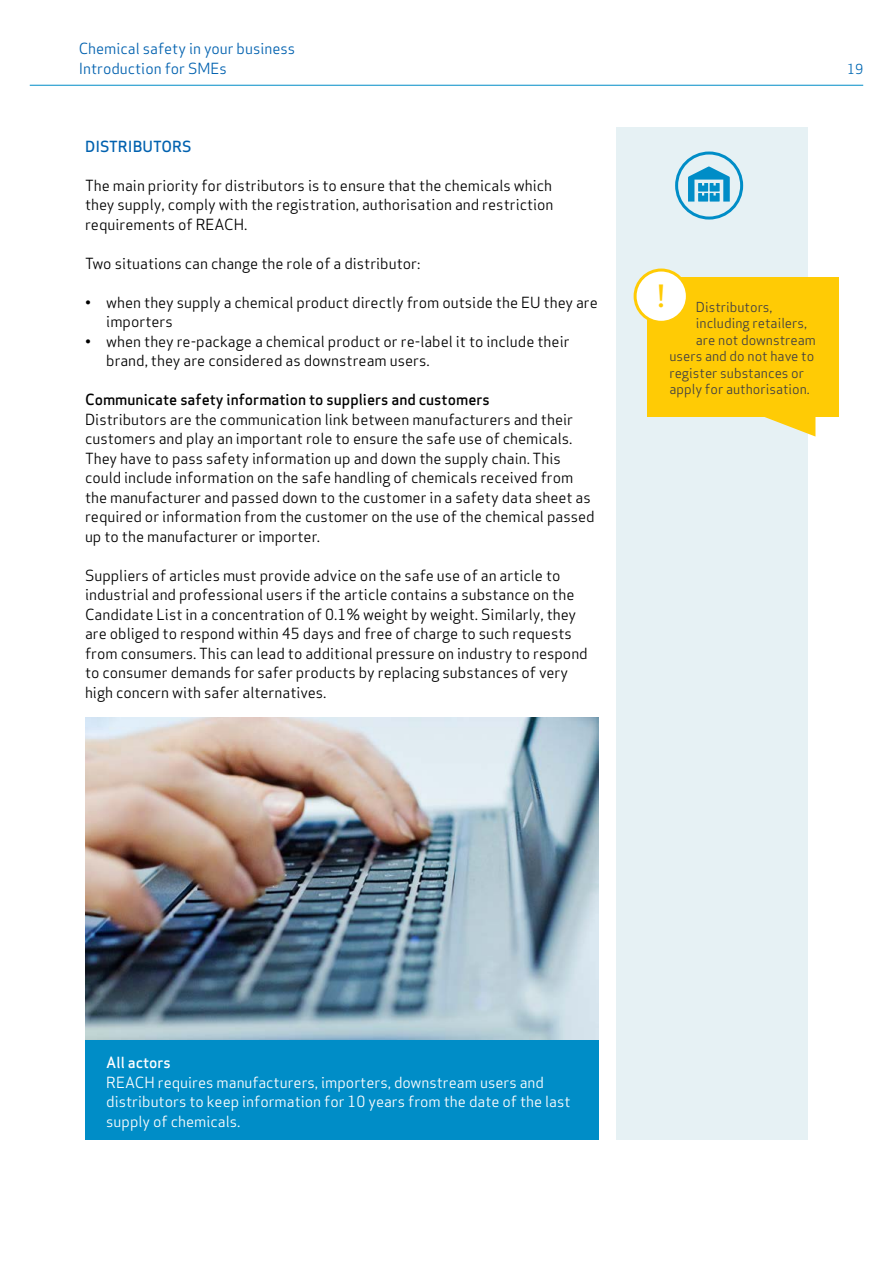
<style>
.page{position:relative;width:893px;height:1263px;background:#fff}
.page>*{position:absolute;margin:0;border:0;box-sizing:border-box;transform-origin:0 0}
.t1{font:500 30px "Apex Sans";color:#ffcb05}
.t2{font:15px/19.5px "Apex Sans";color:#000}
.t3{font:15px/19.5px "Apex Sans";color:#fff}
.t4{font:500 15px "Apex Sans";color:#000}
.t5{font:15px/19.5px "Apex Sans";color:#0061af}
.t6{font:500 15px "Apex Sans";color:#0061af}
.t7{font:500 15px "Apex Sans";color:#fff}
.t8{font:13.5px "Apex Sans";color:#414042}
.t9{font:13.5px "Apex Sans";color:#0068b3}
</style>
<div class="page">
<hr style="left:30px;top:85px;width:833px;height:1px;background:#008dc7">
<img style="left:85px;top:717px;width:514px;height:323px">
<div style="left:85px;top:1040px;width:514px;height:100px;background:#008dc7"></div>
<div style="left:617px;top:128px;width:191px;height:1012px;background:#e6f1f4"></div>
<svg style="left:688px;top:166px;width:42px;height:36px"></svg>
<div style="left:647px;top:277px;width:192px;height:140px;background:#ffcb05"></div>
<svg style="left:765px;top:417px;width:50px;height:19px"></svg>
<div style="left:635px;top:270px;width:52px;height:52px;background:#fff;border-radius:50%"></div>
<div style="left:634px;top:268px;width:55px;height:56px;border:3px solid #ffcb05;border-radius:50%"></div>
<div style="left:675px;top:152px;width:68px;height:68px;border:3px solid #008dc7;border-radius:50%"></div>
<p class="t5" style="left:79px;top:37px;width:218px">Chemical safety in your business<br>Introduction for SMEs</p>
<p class="t6" style="left:85px;top:133px;width:108px">DISTRIBUTORS</p>
<p class="t2" style="left:85px;top:174px;width:470px;text-align:justify">The main priority for distributors is to ensure that the chemicals which they supply, comply with the registration, authorisation and restriction requirements of REACH.</p>
<p class="t2" style="left:85px;top:252px;width:337px">Two situations can change the role of a distributor:</p>
<p class="t2" style="left:106px;top:291px;width:493px;text-indent:-21px">• when they supply a chemical product directly from outside the EU they are importers</p>
<p class="t2" style="left:106px;top:330px;width:465px;text-indent:-21px">• when they re-package a chemical product or re-label it to include their brand, they are considered as downstream users.</p>
<p class="t4" style="left:85px;top:386px;width:406px">Communicate safety information to suppliers and customers</p>
<p class="t2" style="left:85px;top:408px;width:511px">Distributors are the communication link between manufacturers and their customers and play an important role to ensure the safe use of chemicals.<br>They have to pass safety information up and down the supply chain. This could include information on the safe handling of chemicals received from the manufacturer and passed down to the customer in a safety data sheet as required or information from the customer on the use of the chemical passed up to the manufacturer or importer.</p>
<p class="t2" style="left:85px;top:564px;width:504px">Suppliers of articles must provide advice on the safe use of an article to industrial and professional users if the article contains a substance on the Candidate List in a concentration of 0.1% weight by weight. Similarly, they are obliged to respond within 45 days and free of charge to such requests from consumers. This can lead to additional pressure on industry to respond to consumer demands for safer products by replacing substances of very high concern with safer alternatives.</p>
<p class="t9" style="left:847px;top:58px;width:18px">19</p>
<h1 class="t1" style="left:658px;top:270px;width:8px">!</h1>
<p class="t8" style="left:696px;top:296px;width:78px">Distributors,</p>
<p class="t8" style="left:696px;top:312px;width:113px">including retailers,</p>
<p class="t8" style="left:696px;top:329px;width:122px">are not downstream</p>
<p class="t8" style="left:669px;top:345px;width:146px">users and do not have to</p>
<p class="t8" style="left:669px;top:362px;width:136px">register substances or</p>
<p class="t8" style="left:669px;top:378px;width:142px">apply for authorisation.</p>
<p class="t7" style="left:106px;top:1049px;width:66px">All actors</p>
<p class="t3" style="left:106px;top:1071px;width:466px">REACH requires manufacturers, importers, downstream users and distributors to keep information for 10 years from the date of the last supply of chemicals.</p>
</div>
